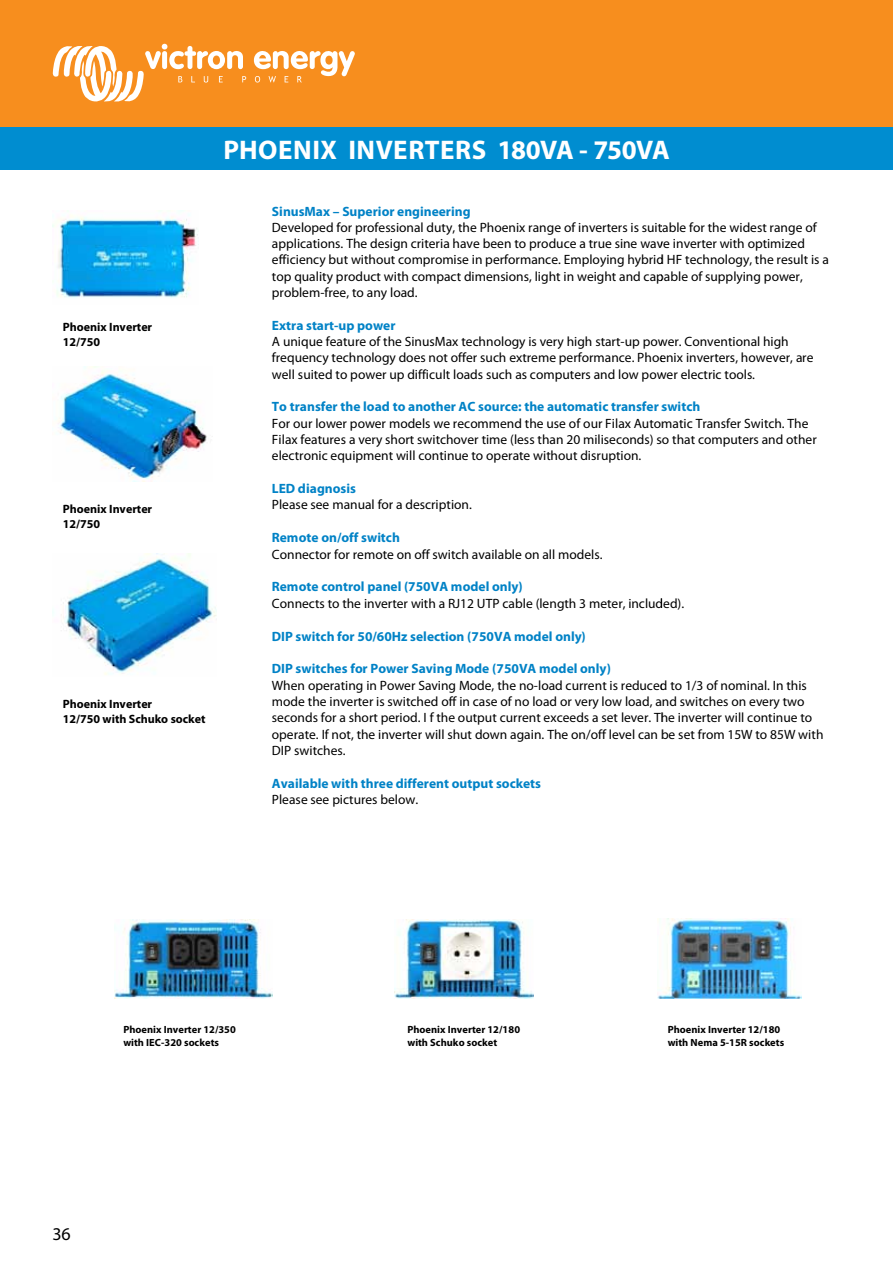
<style>
.page{position:relative;width:893px;height:1263px;background:#fff}
.page>*{position:absolute;margin:0;border:0;box-sizing:border-box;transform-origin:0 0}
.t1{font:700 27px "Myriad Pro";letter-spacing:.005em;color:#fff}
.t2{font:18px "Myriad Pro";color:#000}
.t3{font:13.5px/16.2px "Myriad Pro";color:#000}
.t4{font:700 13.5px "Myriad Pro";letter-spacing:.005em;color:#0082c6}
.t5{font:700 12px/14.7px "Myriad Pro";letter-spacing:-.005em;color:#000}
.t6{font:12px "Myriad Pro";color:#fff}
.t7{font:700 10.5px/12.8px "Myriad Pro";color:#000}
</style>
<div class="page">
<div style="left:0;top:0;width:893px;height:128px;background:#f78e1e"></div>
<div style="left:0;top:128px;width:893px;height:42px;background:#008dd0"></div>
<svg style="left:52px;top:43px;width:194px;height:59px"></svg>
<svg style="left:253px;top:51px;width:102px;height:32px"></svg>
<img style="left:115px;top:919px;width:158px;height:79px">
<img style="left:58px;top:366px;width:149px;height:116px">
<img style="left:52px;top:554px;width:164px;height:121px">
<img style="left:52px;top:214px;width:147px;height:84px">
<img style="left:394px;top:920px;width:140px;height:79px">
<img style="left:657px;top:918px;width:145px;height:81px">
<p class="t6" style="left:191px;top:137px;width:135px">230V/50Hz and 110V/60Hz</p>
<h1 class="t1" style="left:223px;top:132px;width:17px">phoenix</h1>
<h1 class="t1" style="left:348px;top:132px;width:323px">INVERTERs 180VA - 750VA</h1>
<p class="t4" style="left:272px;top:206px;width:200px">SinusMax – Superior engineering</p>
<p class="t3" style="left:272px;top:221px;width:559px">Developed for professional duty, the Phoenix range of inverters is suitable for the widest range of applications. The design criteria have been to produce a true sine wave inverter with optimized efficiency but without compromise in performance. Employing hybrid HF technology, the result is a</p>
<p class="t5" style="left:63px;top:321px;width:91px">Phoenix Inverter<br>12/750</p>
<p class="t5" style="left:63px;top:503px;width:91px">Phoenix Inverter<br>12/750</p>
<p class="t5" style="left:63px;top:698px;width:144px">Phoenix Inverter<br>12/750 with Schuko socket</p>
<p class="t3" style="left:272px;top:269px;width:533px">top quality product with compact dimensions, light in weight and capable of supplying power,</p>
<p class="t3" style="left:272px;top:285px;width:147px">problem-free, to any load.</p>
<p class="t4" style="left:272px;top:320px;width:125px">Extra start-up power</p>
<p class="t3" style="left:272px;top:335px;width:518px">A unique feature of the SinusMax technology is very high start-up power. Conventional high</p>
<p class="t3" style="left:272px;top:351px;width:543px">frequency technology does not offer such extreme performance. Phoenix inverters, however, are well suited to power up difficult loads such as computers and low power electric tools.</p>
<p class="t4" style="left:272px;top:402px;width:430px">To transfer the load to another AC source: the automatic transfer switch</p>
<p class="t3" style="left:272px;top:416px;width:546px">For our lower power models we recommend the use of our Filax Automatic Transfer Switch. The<br>Filax features a very short switchover time (less than 20 miliseconds) so that computers and other</p>
<p class="t3" style="left:272px;top:449px;width:371px">electronic equipment will continue to operate without disruption.</p>
<p class="t4" style="left:272px;top:483px;width:86px">LED diagnosis</p>
<p class="t3" style="left:272px;top:498px;width:202px">Please see manual for a description.</p>
<p class="t4" style="left:272px;top:532px;width:130px">Remote on/off switch</p>
<p class="t4" style="left:272px;top:582px;width:252px">Remote control panel (750VA model only)</p>
<p class="t4" style="left:272px;top:631px;width:316px">DIP switch for 50/60Hz selection (750VA model only)</p>
<p class="t4" style="left:272px;top:664px;width:341px">DIP switches for Power Saving Mode (750VA model only)</p>
<p class="t3" style="left:272px;top:678px;width:536px">When operating in Power Saving Mode, the no-load current is reduced to 1/3 of nominal. In this</p>
<p class="t3" style="left:272px;top:711px;width:542px">seconds for a short period. I f the output current exceeds a set lever. The inverter will continue to</p>
<p class="t3" style="left:272px;top:743px;width:75px">DIP switches.</p>
<p class="t4" style="left:272px;top:778px;width:271px">Available with three different output sockets</p>
<p class="t3" style="left:272px;top:792px;width:148px">Please see pictures below.</p>
<p class="t3" style="left:272px;top:547px;width:332px">Connector for remote on off switch available on all models.</p>
<p class="t3" style="left:272px;top:596px;width:414px">Connects to the inverter with a RJ12 UTP cable (length 3 meter, included).</p>
<p class="t3" style="left:272px;top:695px;width:534px">mode the inverter is switched off in case of no load or very low load, and switches on every two</p>
<p class="t3" style="left:272px;top:727px;width:553px">operate. If not, the inverter will shut down again. The on/off level can be set from 15W to 85W with</p>
<p class="t7" style="left:123px;top:1024px;width:114px">Phoenix Inverter 12/350 with IEC-320 sockets</p>
<h2 class="t2" style="left:52px;top:1222px;width:20px">36</h2>
<p class="t7" style="left:407px;top:1024px;width:114px">Phoenix Inverter 12/180 with Schuko socket</p>
<p class="t7" style="left:668px;top:1024px;width:118px">Phoenix Inverter 12/180 with Nema 5-15R sockets</p>
</div>
